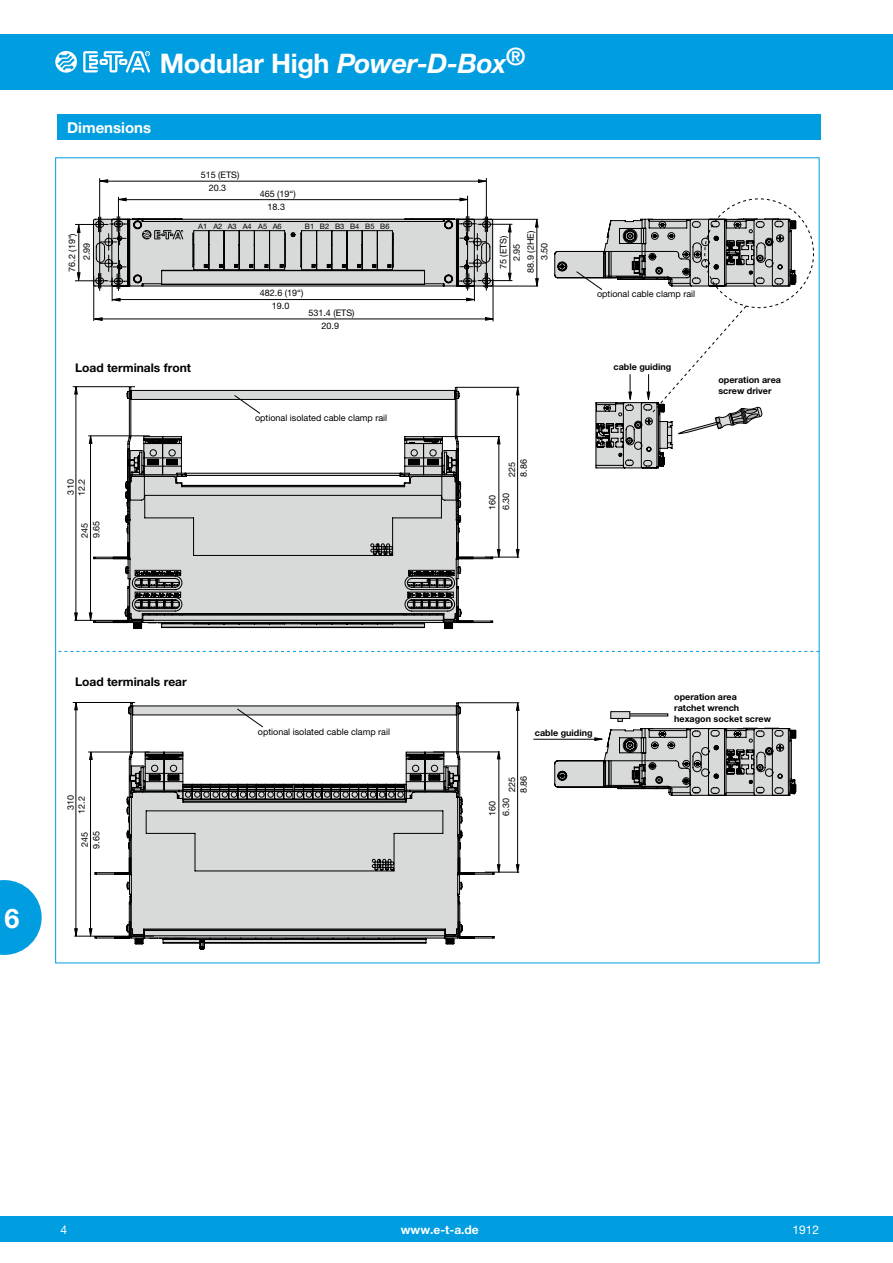
<style>
.page{position:relative;width:893px;height:1263px;background:#fff}
.page>*{position:absolute;margin:0;border:0;box-sizing:border-box;transform-origin:0 0}
.t1{font:700 27px "Helvetica Neue LT";letter-spacing:-.015em;color:#fff}
.t2{font:700 15px "Helvetica Neue LT";color:#fff}
.t3{font:700 12px "Helvetica Neue LT";color:#000}
.t4{font:700 12px "Helvetica Neue LT";color:#fff}
.t5{font:12px "Helvetica Neue LT";color:#fff}
.t6{font:9px/13.6px "Helvetica Neue LT";color:#000}
.t7{font:700 9px/10.8px "Helvetica Neue LT";color:#000}
.t8{font:7.5px "Helvetica Neue LT";color:#000}
.s1{font-style:italic}
</style>
<div class="page">
<div style="left:0;top:1216px;width:893px;height:26px;background:#009de0"></div>
<div style="left:0;top:34px;width:893px;height:55px;background:#009de0"></div>
<svg style="left:55px;top:51px;width:22px;height:22px"></svg>
<svg style="left:83px;top:51px;width:67px;height:21px"></svg>
<svg style="left:0;top:880px;width:42px;height:75px"></svg>
<hr style="left:73px;top:386px;width:62px;height:1px;background:#000">
<hr style="left:74px;top:620px;width:80px;height:1px;background:#000">
<hr style="left:90px;top:441px;width:1px;height:179px;background:#000">
<hr style="left:76px;top:392px;width:1px;height:228px;background:#000">
<svg style="left:74px;top:613px;width:4px;height:8px"></svg>
<svg style="left:89px;top:613px;width:3px;height:8px"></svg>
<hr style="left:88px;top:752px;width:62px;height:1px;background:#000">
<hr style="left:73px;top:702px;width:62px;height:1px;background:#000">
<hr style="left:74px;top:936px;width:80px;height:1px;background:#000">
<hr style="left:90px;top:756px;width:1px;height:180px;background:#000">
<svg style="left:89px;top:752px;width:4px;height:8px"></svg>
<hr style="left:76px;top:708px;width:1px;height:228px;background:#000">
<svg style="left:74px;top:703px;width:4px;height:7px"></svg>
<svg style="left:74px;top:928px;width:4px;height:8px"></svg>
<svg style="left:89px;top:928px;width:3px;height:8px"></svg>
<hr style="left:485px;top:872px;width:34px;height:1px;background:#000">
<hr style="left:517px;top:707px;width:1px;height:165px;background:#000">
<hr style="left:499px;top:754px;width:1px;height:118px;background:#000">
<svg style="left:516px;top:864px;width:3px;height:8px"></svg>
<svg style="left:497px;top:864px;width:3px;height:8px"></svg>
<svg style="left:498px;top:233px;width:292px;height:563px"></svg>
<svg style="left:554px;top:727px;width:243px;height:69px"></svg>
<svg style="left:119px;top:264px;width:654px;height:522px"></svg>
<svg style="left:94px;top:702px;width:401px;height:84px"></svg>
<svg style="left:94px;top:871px;width:401px;height:68px"></svg>
<svg style="left:126px;top:703px;width:337px;height:246px"></svg>
<svg style="left:74px;top:178px;width:689px;height:329px"></svg>
<div style="left:57px;top:114px;width:764px;height:26px;background:#009de0"></div>
<svg style="left:58px;top:651px;width:761px;height:1px"></svg>
<h1 class="t1" style="left:160px;top:46px;width:367px">Modular High <span class="s1">Power-D-Box</span><sup>®</sup></h1>
<h2 class="t2" style="left:67px;top:118px;width:86px">Dimensions</h2>
<p class="t6" style="left:64px;top:272px;width:40px;line-height:14.7px;text-align:center;rotate:-90deg">76.2 (19“)<br>2.99</p>
<p class="t6" style="left:209px;top:169px;width:32px;line-height:12.3px;text-indent:-8px">515 (ETS)<br>20.3</p>
<p class="t6" style="left:260px;top:188px;width:38px;line-height:12.8px;text-align:center">465 (19“)<br>18.3</p>
<p class="t8" style="left:198px;top:222px;width:85px">A1 A2 A3 A4 A5 A6</p>
<p class="t8" style="left:305px;top:222px;width:86px">B1 B2 B3 B4 B5 B6</p>
<p class="t6" style="left:260px;top:287px;width:45px;line-height:12.8px;text-align:center">482.6 (19“)<br>19.0</p>
<p class="t6" style="left:308px;top:306px;width:48px;line-height:13px;text-align:center">531.4 (ETS)<br>20.9</p>
<p class="t6" style="left:496px;top:273px;width:43px;text-align:center;rotate:-90deg">75 (ETS)<br>2.95<br>88.9 (2HE)<br>3.50</p>
<h3 class="t3" style="left:75px;top:361px;width:117px">Load terminals front</h3>
<p class="t6" style="left:65px;top:496px;width:19px;line-height:11.2px;rotate:-90deg">310<br>12.2</p>
<p class="t6" style="left:79px;top:538px;width:19px;line-height:11.7px;rotate:-90deg">245<br>9.65</p>
<p class="t6" style="left:255px;top:411px;width:134px">optional isolated cable clamp rail</p>
<p class="t6" style="left:506px;top:477px;width:19px;line-height:11.7px;rotate:-90deg">225<br>8.86</p>
<p class="t6" style="left:485px;top:510px;width:19px;rotate:-90deg">160<br>6.30</p>
<p class="t6" style="left:597px;top:287px;width:100px">optional cable clamp rail</p>
<p class="t7" style="left:614px;top:361px;width:59px">cable guiding</p>
<p class="t7" style="left:718px;top:375px;width:64px">operation area screw driver</p>
<h1 class="t1" style="left:4px;top:902px;width:17px">6</h1>
<h3 class="t3" style="left:75px;top:674px;width:113px">Load terminals rear</h3>
<p class="t6" style="left:64px;top:810px;width:17px;rotate:-90deg">310</p>
<p class="t6" style="left:75px;top:814px;width:19px;rotate:-90deg">12.2</p>
<p class="t6" style="left:78px;top:847px;width:17px;rotate:-90deg">245</p>
<p class="t6" style="left:89px;top:849px;width:19px;rotate:-90deg">9.65</p>
<p class="t6" style="left:258px;top:724px;width:134px">optional isolated cable clamp rail</p>
<p class="t7" style="left:535px;top:727px;width:59px">cable guiding</p>
<p class="t6" style="left:517px;top:793px;width:19px;rotate:-90deg">8.86</p>
<p class="t6" style="left:505px;top:792px;width:17px;rotate:-90deg">225</p>
<p class="t6" style="left:499px;top:816px;width:19px;rotate:-90deg">6.30</p>
<p class="t6" style="left:485px;top:816px;width:17px;rotate:-90deg">160</p>
<p class="t7" style="left:674px;top:691px;width:98px">operation area<br>ratchet wrench hexagon socket screw</p>
<h3 class="t5" style="left:60px;top:1222px;width:8px">4</h3>
<h3 class="t4" style="left:401px;top:1222px;width:79px">www.e-t-a.de</h3>
<h3 class="t5" style="left:792px;top:1222px;width:28px">1912</h3>
</div>
